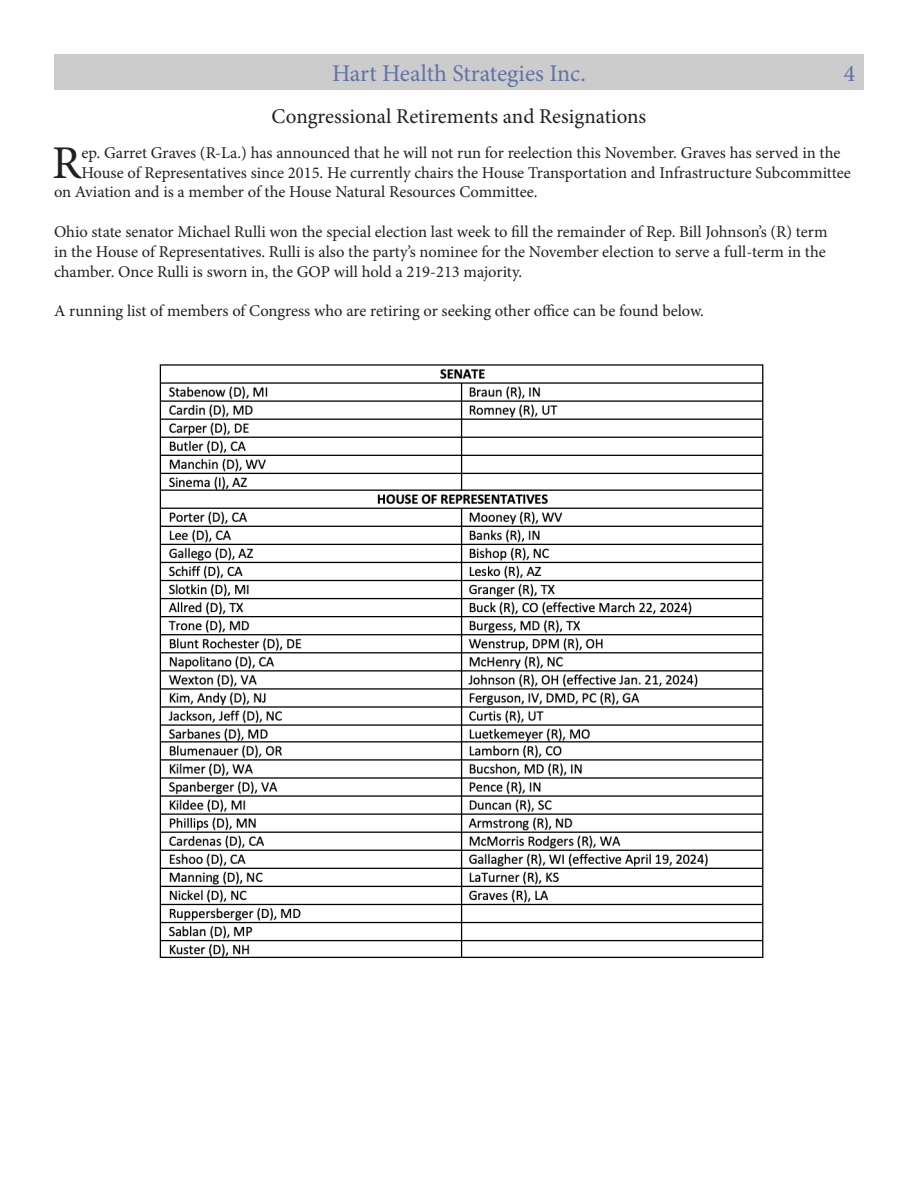
<style>
.page{position:relative;width:918px;height:1188px;background:#fff}
.page>*{position:absolute;margin:0;border:0;box-sizing:border-box;transform-origin:0 0}
.t1{font:46.95px "Minion Pro";color:#231f20}
.t2{font:24px "Minion Pro";color:#6172a6}
.t3{font:21px "Minion Pro";color:#231f20}
.t4{font:16.5px/19.8px "Minion Pro";color:#231f20;text-align:justify}
</style>
<div class="page">
<div style="left:54px;top:54px;width:810px;height:36px;background:#ccc"></div>
<img style="left:159px;top:364px;width:605px;height:594px">
<p class="t2" style="left:332px;top:57px;width:255px">Hart Health Strategies Inc.</p>
<p class="t2" style="left:844px;top:57px;width:13px">4</p>
<p class="t3" style="left:272px;top:102px;width:376px">Congressional Retirements and Resignations</p>
<p class="t1" style="left:52px;top:131px;width:31px">R</p>
<p class="t4" style="left:81px;top:143px;width:761px">ep. Garret Graves (R-La.) has announced that he will not run for reelection this November. Graves has served in the</p>
<p class="t4" style="left:81px;top:163px;width:771px">House of Representatives since 2015. He currently chairs the House Transportation and Infrastructure Subcommittee</p>
<p class="t4" style="left:54px;top:182px;width:485px">on Aviation and is a member of the House Natural Resources Committee.</p>
<p class="t4" style="left:54px;top:222px;width:775px">Ohio state senator Michael Rulli won the special election last week to fill the remainder of Rep. Bill Johnson’s (R) term in the House of Representatives. Rulli is also the party’s nominee for the November election to serve a full-term in the chamber. Once Rulli is sworn in, the GOP will hold a 219-213 majority.</p>
<p class="t4" style="left:54px;top:301px;width:652px">A running list of members of Congress who are retiring or seeking other office can be found below.</p>
</div>
